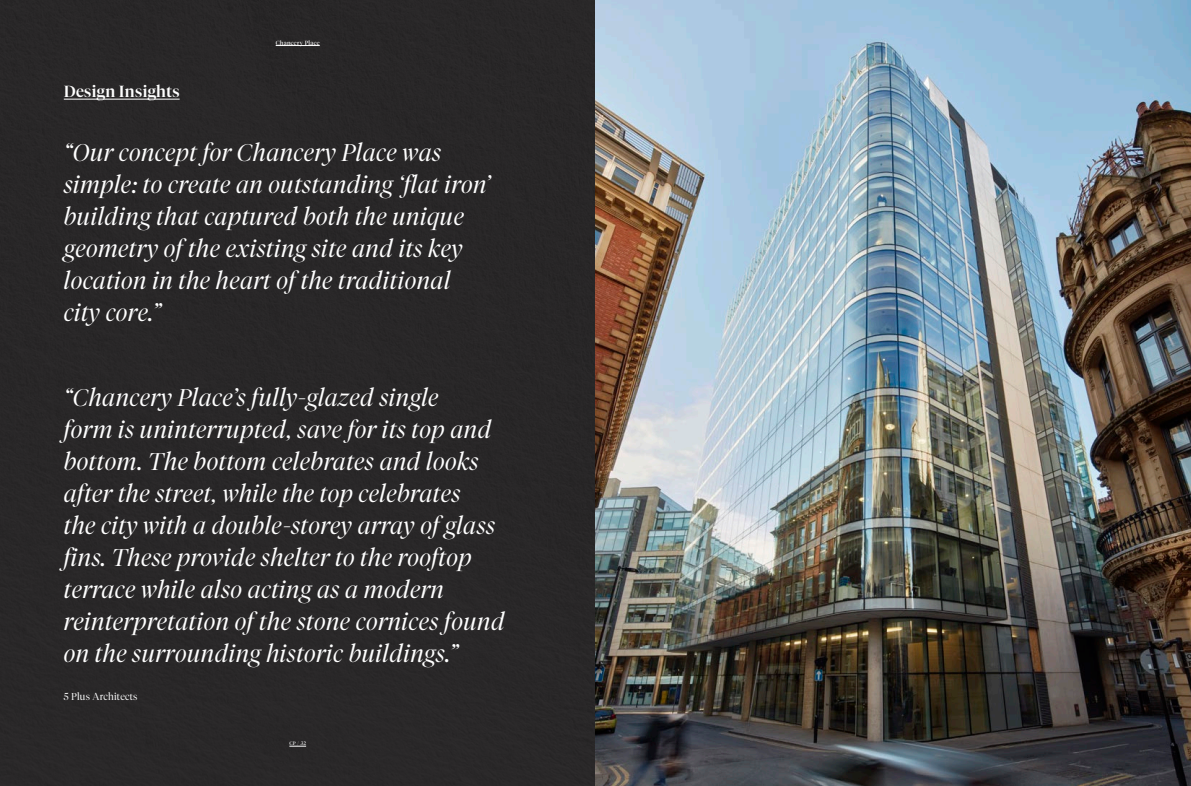
<style>
.page{position:relative;width:1191px;height:786px;background:#fff}
.page>*{position:absolute;margin:0;border:0;box-sizing:border-box;transform-origin:0 0}
.t1{font:italic 300 24px/32px "Tiempos Fine";letter-spacing:.02em;color:#fff}
.t2{font:500 16px "Tiempos Fine";letter-spacing:.02em;color:#fff}
.t3{font:300 10px "Tiempos Fine";letter-spacing:.02em;color:#fff}
.t4{font:6px "Tiempos Fine";letter-spacing:.05em;color:#fff}
.t5{font:5px "Tiempos Fine";color:#fff}
</style>
<div class="page">
<img style="left:0;top:0;width:1191px;height:785px">
<hr style="left:276px;top:45px;width:44px;height:1px;background:#fff">
<svg style="left:289px;top:745px;width:17px;height:1px"></svg>
<hr style="left:64px;top:99px;width:116px;height:1px;background:#fff">
<p class="t2" style="left:64px;top:82px;width:117px">Design Insights</p>
<p class="t4" style="left:276px;top:39px;width:46px">Chancery Place</p>
<p class="t1" style="left:64px;top:136px;width:428px">“Our concept for Chancery Place was simple: to create an outstanding ‘flat iron’ building that captured both the unique geometry of the existing site and its key location in the heart of the traditional city core.”</p>
<p class="t1" style="left:64px;top:380px;width:442px">“Chancery Place’s fully-glazed single<br>form is uninterrupted, save for its top and bottom. The bottom celebrates and looks after the street, while the top celebrates<br>the city with a double-storey array of glass fins. These provide shelter to the rooftop terrace while also acting as a modern reinterpretation of the stone cornices found on the surrounding historic buildings.”</p>
<p class="t3" style="left:64px;top:690px;width:75px">5 Plus Architects</p>
<p class="t5" style="left:289px;top:740px;width:18px">CP / 32</p>
</div>
